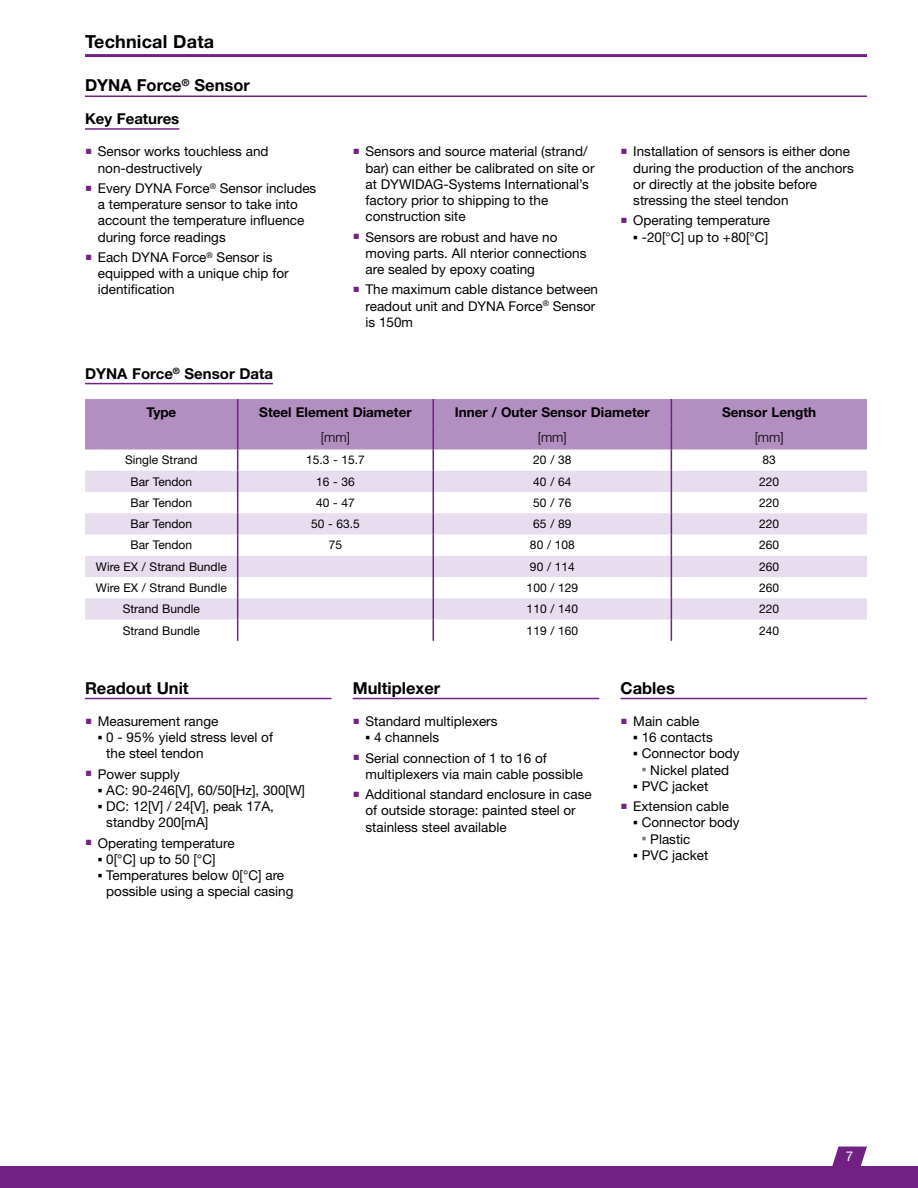
<style>
.page{position:relative;width:918px;height:1188px;background:#fff}
.page>*{position:absolute;margin:0;border:0;box-sizing:border-box;transform-origin:0 0}
.t1{font:700 18px "Helvetica Neue LT Pro";letter-spacing:.01em;color:#000}
.t2{font:700 16.5px "Helvetica Neue LT Pro";color:#000}
.t3{font:700 15px "Helvetica Neue LT Pro";color:#000}
.t4{font:13.5px/16.2px "Helvetica Neue LT Pro";color:#000}
.t5{font:700 13.5px "Helvetica Neue LT Pro";color:#000}
.t6{font:300 13.5px "Helvetica Neue LT Pro";color:#000}
.t7{font:13.5px "Helvetica Neue LT Pro";color:#fff}
.t8{font:12px "Helvetica Neue LT Pro";color:#000}
.s1{font-family:"Utopia Std Capt";color:#712183}
</style>
<div class="page">
<hr style="left:85px;top:54px;width:782px;height:3px;background:#712183">
<hr style="left:85px;top:96px;width:782px;height:1px;background:#712183">
<hr style="left:85px;top:128px;width:94px;height:2px;background:#712183">
<hr style="left:85px;top:698px;width:247px;height:1px;background:#712183">
<hr style="left:353px;top:698px;width:246px;height:1px;background:#712183">
<hr style="left:621px;top:698px;width:246px;height:1px;background:#712183">
<hr style="left:85px;top:383px;width:188px;height:1px;background:#712183">
<svg style="left:85px;top:399px;width:782px;height:242px"></svg>
<div style="left:0;top:1166px;width:918px;height:22px;background:#712183"></div>
<svg style="left:832px;top:1147px;width:35px;height:19px"></svg>
<h1 class="t1" style="left:85px;top:30px;width:131px">Technical Data</h1>
<p class="t2" style="left:85px;top:75px;width:166px">DYNA Force<sup>®</sup> Sensor</p>
<p class="t3" style="left:85px;top:109px;width:96px">Key Features</p>
<p class="t4" style="left:98px;top:143px;width:172px;text-indent:-13px"><span class="s1">■</span> Sensor works touchless and non-destructively</p>
<p class="t4" style="left:98px;top:180px;width:220px;text-indent:-13px"><span class="s1">■</span> Every DYNA Force<sup>®</sup> Sensor includes a temperature sensor to take into account the temperature influence during force readings</p>
<p class="t4" style="left:98px;top:249px;width:192px;text-indent:-13px"><span class="s1">■</span> Each DYNA Force<sup>®</sup> Sensor is equipped with a unique chip for identification</p>
<p class="t4" style="left:366px;top:143px;width:231px;text-indent:-13px"><span class="s1">■</span> Sensors and source material (strand/ bar) can either be calibrated on site or at DYWIDAG-Systems International’s factory prior to shipping to the construction site</p>
<p class="t4" style="left:366px;top:228px;width:223px;text-indent:-13px"><span class="s1">■</span> Sensors are robust and have no moving parts. All nterior connections are sealed by epoxy coating</p>
<p class="t4" style="left:366px;top:281px;width:234px;text-indent:-13px"><span class="s1">■</span> The maximum cable distance between readout unit and DYNA Force<sup>®</sup> Sensor is 150m</p>
<p class="t4" style="left:633px;top:143px;width:222px;text-indent:-13px"><span class="s1">■</span> Installation of sensors is either done during the production of the anchors or directly at the jobsite before stressing the steel tendon</p>
<p class="t4" style="left:621px;top:212px;width:151px"><span class="s1">■</span> Operating temperature</p>
<p class="t4" style="left:633px;top:228px;width:136px"><sup>■</sup> -20[°C] up to +80[°C]</p>
<p class="t3" style="left:85px;top:364px;width:190px">DYNA Force<sup>®</sup> Sensor Data</p>
<p class="t5" style="left:146px;top:403px;width:32px">Type</p>
<p class="t5" style="left:259px;top:403px;width:154px">Steel Element Diameter</p>
<p class="t5" style="left:455px;top:403px;width:197px">Inner / Outer Sensor Diameter</p>
<p class="t5" style="left:722px;top:403px;width:96px">Sensor Length</p>
<p class="t6" style="left:321px;top:429px;width:30px">[mm]</p>
<p class="t6" style="left:538px;top:429px;width:30px">[mm]</p>
<p class="t6" style="left:755px;top:429px;width:30px">[mm]</p>
<p class="t8" style="left:125px;top:453px;width:74px">Single Strand</p>
<p class="t8" style="left:306px;top:453px;width:60px">15.3 - 15.7</p>
<p class="t8" style="left:533px;top:453px;width:40px">20 / 38</p>
<p class="t8" style="left:763px;top:453px;width:15px">83</p>
<p class="t8" style="left:131px;top:474px;width:63px">Bar Tendon</p>
<p class="t8" style="left:316px;top:474px;width:40px">16 - 36</p>
<p class="t8" style="left:533px;top:474px;width:40px">40 / 64</p>
<p class="t8" style="left:759px;top:474px;width:22px">220</p>
<p class="t8" style="left:131px;top:495px;width:63px">Bar Tendon</p>
<p class="t8" style="left:316px;top:495px;width:40px">40 - 47</p>
<p class="t8" style="left:533px;top:495px;width:40px">50 / 76</p>
<p class="t8" style="left:759px;top:495px;width:22px">220</p>
<p class="t8" style="left:131px;top:517px;width:63px">Bar Tendon</p>
<p class="t8" style="left:311px;top:517px;width:50px">50 - 63.5</p>
<p class="t8" style="left:533px;top:517px;width:40px">65 / 89</p>
<p class="t8" style="left:759px;top:517px;width:22px">220</p>
<p class="t8" style="left:131px;top:538px;width:63px">Bar Tendon</p>
<p class="t8" style="left:329px;top:538px;width:15px">75</p>
<p class="t8" style="left:530px;top:538px;width:46px">80 / 108</p>
<p class="t8" style="left:759px;top:538px;width:22px">260</p>
<p class="t8" style="left:96px;top:559px;width:132px">Wire EX / Strand Bundle</p>
<p class="t8" style="left:530px;top:559px;width:46px">90 / 114</p>
<p class="t8" style="left:759px;top:559px;width:22px">260</p>
<p class="t8" style="left:96px;top:580px;width:132px">Wire EX / Strand Bundle</p>
<p class="t8" style="left:527px;top:580px;width:53px">100 / 129</p>
<p class="t8" style="left:759px;top:580px;width:22px">260</p>
<p class="t8" style="left:123px;top:602px;width:79px">Strand Bundle</p>
<p class="t8" style="left:527px;top:602px;width:53px">110 / 140</p>
<p class="t8" style="left:759px;top:602px;width:22px">220</p>
<p class="t8" style="left:123px;top:623px;width:79px">Strand Bundle</p>
<p class="t8" style="left:527px;top:623px;width:53px">119 / 160</p>
<p class="t8" style="left:759px;top:623px;width:22px">240</p>
<p class="t2" style="left:85px;top:677px;width:105px">Readout Unit</p>
<p class="t4" style="left:85px;top:713px;width:135px"><span class="s1">■</span> Measurement range</p>
<p class="t4" style="left:106px;top:729px;width:168px;text-indent:-9px"><sup>■</sup> 0 - 95% yield stress level of the steel tendon</p>
<p class="t4" style="left:85px;top:766px;width:96px"><span class="s1">■</span> Power supply</p>
<p class="t4" style="left:98px;top:782px;width:209px"><sup>■</sup> AC: 90-246[V], 60/50[Hz], 300[W]</p>
<p class="t4" style="left:106px;top:798px;width:169px;text-indent:-9px"><sup>■</sup> DC: 12[V] / 24[V], peak 17A, standby 200[mA]</p>
<p class="t4" style="left:85px;top:835px;width:151px"><span class="s1">■</span> Operating temperature</p>
<p class="t4" style="left:98px;top:851px;width:119px"><sup>■</sup> 0[°C] up to 50 [°C]</p>
<p class="t4" style="left:106px;top:867px;width:189px;text-indent:-9px"><sup>■</sup> Temperatures below 0[°C] are possible using a special casing</p>
<p class="t2" style="left:353px;top:677px;width:89px">Multiplexer</p>
<p class="t4" style="left:353px;top:713px;width:146px"><span class="s1">■</span> Standard multiplexers</p>
<p class="t4" style="left:366px;top:729px;width:75px"><sup>■</sup> 4 channels</p>
<p class="t4" style="left:366px;top:749px;width:219px;text-indent:-13px"><span class="s1">■</span> Serial connection of 1 to 16 of multiplexers via main cable possible</p>
<p class="t4" style="left:366px;top:786px;width:228px;text-indent:-13px"><span class="s1">■</span> Additional standard enclosure in case of outside storage: painted steel or stainless steel available</p>
<p class="t2" style="left:621px;top:677px;width:56px">Cables</p>
<p class="t4" style="left:621px;top:713px;width:80px"><span class="s1">■</span> Main cable</p>
<p class="t4" style="left:633px;top:729px;width:81px"><sup>■</sup> 16 contacts</p>
<p class="t4" style="left:633px;top:745px;width:108px"><sup>■</sup> Connector body</p>
<p class="t4" style="left:642px;top:761px;width:89px"><sup>■</sup> Nickel plated</p>
<p class="t4" style="left:633px;top:777px;width:77px"><sup>■</sup> PVC jacket</p>
<p class="t4" style="left:621px;top:798px;width:110px"><span class="s1">■</span> Extension cable</p>
<p class="t4" style="left:633px;top:814px;width:108px"><sup>■</sup> Connector body</p>
<p class="t4" style="left:642px;top:830px;width:50px"><sup>■</sup> Plastic</p>
<p class="t4" style="left:633px;top:847px;width:77px"><sup>■</sup> PVC jacket</p>
<p class="t7" style="left:846px;top:1148px;width:9px">7</p>
</div>
